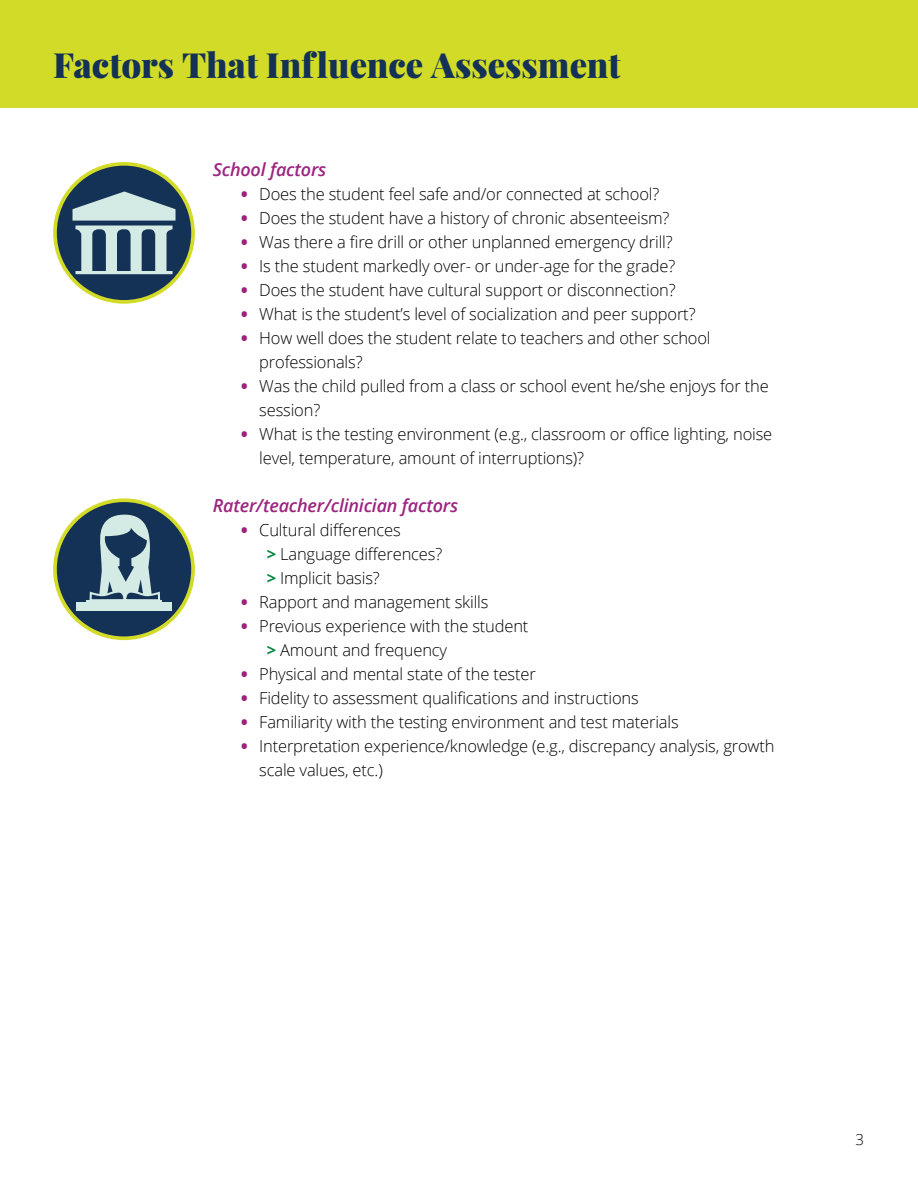
<style>
.page{position:relative;width:918px;height:1188px;background:#fff}
.page>*{position:absolute;margin:0;border:0;box-sizing:border-box;transform-origin:0 0}
.t1{font:900 34.65px "Playfair Display";color:#143156}
.t2{font:italic 600 18px "Open Sans";letter-spacing:-.01em;color:#9c247f}
.t3{font:300 16.5px/24px "Open Sans";letter-spacing:-.01em;color:#000}
.t4{font:300 15px "Open Sans";color:#000}
.s1{font-weight:800;color:#9c247f}
.s2{font-weight:700;color:#078643}
</style>
<div class="page">
<div style="left:0;top:0;width:918px;height:108px;background:#d2db27"></div>
<div style="left:55px;top:500px;width:138px;height:138px;background:#143156;border-radius:50%"></div>
<div style="left:53px;top:498px;width:142px;height:142px;border:4px solid #d2db27;border-radius:50%"></div>
<div style="left:76px;top:602px;width:96px;height:9px;background:#d4eae4"></div>
<hr style="left:86px;top:600px;width:76px;height:3px;background:#d4eae4">
<svg style="left:89px;top:515px;width:72px;height:85px"></svg>
<div style="left:55px;top:164px;width:138px;height:138px;background:#143156;border-radius:50%"></div>
<div style="left:53px;top:162px;width:142px;height:142px;border:4px solid #d2db27;border-radius:50%"></div>
<svg style="left:73px;top:192px;width:103px;height:82px"></svg>
<h1 class="t1" style="left:53px;top:43px;width:569px">Factors That Influence Assessment</h1>
<p class="t2" style="left:213px;top:157px;width:115px">School factors</p>
<p class="t3" style="left:241px;top:181px;width:420px"><span class="s1">•</span> Does the student feel safe and/or connected at school?</p>
<p class="t3" style="left:241px;top:205px;width:430px"><span class="s1">•</span> Does the student have a history of chronic absenteeism?</p>
<p class="t3" style="left:241px;top:229px;width:433px"><span class="s1">•</span> Was there a fire drill or other unplanned emergency drill?</p>
<p class="t3" style="left:241px;top:253px;width:436px"><span class="s1">•</span> Is the student markedly over- or under-age for the grade?</p>
<p class="t3" style="left:241px;top:277px;width:436px"><span class="s1">•</span> Does the student have cultural support or disconnection?</p>
<p class="t3" style="left:241px;top:301px;width:456px"><span class="s1">•</span> What is the student’s level of socialization and peer support?</p>
<p class="t3" style="left:259px;top:325px;width:453px;text-indent:-18px"><span class="s1">•</span> How well does the student relate to teachers and other school professionals?</p>
<p class="t3" style="left:259px;top:373px;width:511px;text-indent:-18px"><span class="s1">•</span> Was the child pulled from a class or school event he/she enjoys for the session?</p>
<p class="t3" style="left:259px;top:421px;width:515px;text-indent:-18px"><span class="s1">•</span> What is the testing environment (e.g., classroom or office lighting, noise level, temperature, amount of interruptions)?</p>
<p class="t2" style="left:213px;top:493px;width:247px">Rater/teacher/clinician factors</p>
<p class="t3" style="left:267px;top:517px;width:177px;text-indent:-26px"><span class="s1">•</span> Cultural differences<br><span class="s2">&gt;</span> Language differences? <span class="s2">&gt;</span> Implicit basis?</p>
<p class="t3" style="left:241px;top:589px;width:249px"><span class="s1">•</span> Rapport and management skills</p>
<p class="t3" style="left:267px;top:613px;width:263px;text-indent:-26px"><span class="s1">•</span> Previous experience with the student <span class="s2">&gt;</span> Amount and frequency</p>
<p class="t3" style="left:241px;top:661px;width:296px"><span class="s1">•</span> Physical and mental state of the tester</p>
<p class="t3" style="left:241px;top:685px;width:399px"><span class="s1">•</span> Fidelity to assessment qualifications and instructions</p>
<p class="t3" style="left:241px;top:709px;width:439px"><span class="s1">•</span> Familiarity with the testing environment and test materials</p>
<p class="t3" style="left:259px;top:733px;width:517px;text-indent:-18px"><span class="s1">•</span> Interpretation experience/knowledge (e.g., discrepancy analysis, growth scale values, etc.)</p>
<p class="t4" style="left:855px;top:1130px;width:10px">3</p>
</div>
